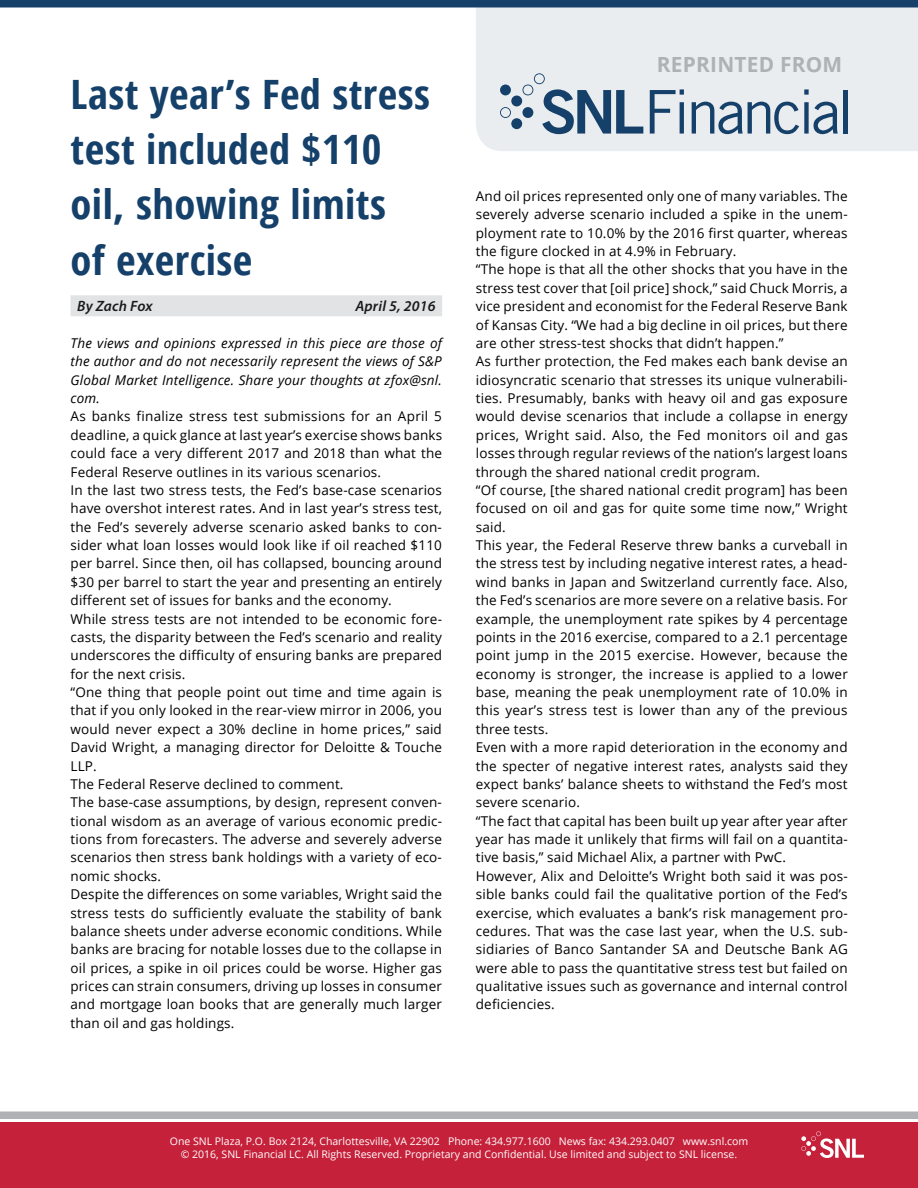
<style>
.page{position:relative;width:918px;height:1188px;background:#fff}
.page>*{position:absolute;margin:0;border:0;box-sizing:border-box;transform-origin:0 0}
.t1{font:700 condensed 40.5px/55.2px "Open Sans";letter-spacing:.01em;color:#15406a;scale:1.05 1}
.t2{font:33px "Myriad Pro";letter-spacing:.095em;color:#fff;scale:2 1}
.t3{font:700 20.85px "Open Sans";letter-spacing:.01em;color:#aeb2b4}
.t4{font:italic 600 15px "Myriad Pro";letter-spacing:.015em;color:#1a1a1a}
.t5{font:13.5px/18.3px "Open Sans";letter-spacing:.01em;color:#000}
.t6{font:italic 13.5px/18.3px "Open Sans";letter-spacing:.01em;color:#000;text-align:justify}
.t7{font:10.5px/12.6px "Open Sans";color:#fff;text-align:center}
</style>
<div class="page">
<div style="left:476px;top:8px;width:442px;height:143px;background:#eaedf0"></div>
<div style="left:0;top:0;width:918px;height:8px;background:#15406a"></div>
<div style="left:511px;top:118px;width:11px;height:11px;background:#15406a;border-radius:50%"></div>
<div style="left:511px;top:96px;width:11px;height:10px;background:#15406a;border-radius:50%"></div>
<div style="left:500px;top:85px;width:11px;height:10px;background:#15406a;border-radius:50%"></div>
<svg style="left:500px;top:107px;width:11px;height:11px"></svg>
<svg style="left:522px;top:73px;width:121px;height:61px;background:#a8b7c6"></svg>
<svg style="left:650px;top:89px;width:34px;height:45px"></svg>
<svg style="left:680px;top:102px;width:4px;height:32px"></svg>
<svg style="left:692px;top:102px;width:107px;height:32px;background:#9cadbe"></svg>
<svg style="left:804px;top:89px;width:5px;height:6px"></svg>
<div style="left:804px;top:102px;width:5px;height:32px;background:#15406a"></div>
<svg style="left:814px;top:102px;width:24px;height:32px"></svg>
<div style="left:843px;top:90px;width:5px;height:44px;background:#15406a"></div>
<div style="left:0;top:1112px;width:918px;height:7px;background:#aeb2b4"></div>
<div style="left:0;top:1122px;width:918px;height:66px;background:#c5213a"></div>
<svg style="left:801px;top:1131px;width:63px;height:27px"></svg>
<div style="left:71px;top:295px;width:371px;height:21px;background:#e2e3e4"></div>
<h1 class="t1" style="left:71px;top:66px;width:344px">Last year’s Fed stress test included $110 oil, showing limits of exercise</h1>
<p class="t4" style="left:77px;top:297px;width:77px">By Zach Fox</p>
<p class="t4" style="left:355px;top:297px;width:82px">April 5, 2016</p>
<p class="t6" style="left:71px;top:334px;width:373px">The views and opinions expressed in this piece are those of the author and do not necessarily represent the views of S&amp;P Global Market Intelligence. Share your thoughts at zfox@snl. com.</p>
<p class="t5" style="left:71px;top:407px;width:373px">As banks finalize stress test submissions for an April 5 deadline, a quick glance at last year’s exercise shows banks could face a very different 2017 and 2018 than what the Federal Reserve outlines in its various scenarios.<br>In the last two stress tests, the Fed’s base-case scenarios have overshot interest rates. And in last year’s stress test, the Fed’s severely adverse scenario asked banks to con&shy;sider what loan losses would look like if oil reached $110 per barrel. Since then, oil has collapsed, bouncing around $30 per barrel to start the year and presenting an entirely different set of issues for banks and the economy.<br>While stress tests are not intended to be economic fore&shy;casts, the disparity between the Fed’s scenario and reality underscores the difficulty of ensuring banks are prepared for the next crisis.<br>“One thing that people point out time and time again is that if you only looked in the rear-view mirror in 2006, you would never expect a 30% decline in home prices,” said David Wright, a managing director for Deloitte &amp; Touche LLP.<br>The Federal Reserve declined to comment.<br>The base-case assumptions, by design, represent conven&shy;tional wisdom as an average of various economic predic&shy;tions from forecasters. The adverse and severely adverse scenarios then stress bank holdings with a variety of eco&shy;nomic shocks.<br>Despite the differences on some variables, Wright said the stress tests do sufficiently evaluate the stability of bank balance sheets under adverse economic conditions. While banks are bracing for notable losses due to the collapse in oil prices, a spike in oil prices could be worse. Higher gas prices can strain consumers, driving up losses in consumer and mortgage loan books that are generally much larger than oil and gas holdings.</p>
<h3 class="t3" style="left:657px;top:50px;width:187px">REPRINTED FROM</h3>
<p class="t5" style="left:476px;top:187px;width:374px">And oil prices represented only one of many variables. The severely adverse scenario included a spike in the unem&shy;ployment rate to 10.0% by the 2016 first quarter, whereas the figure clocked in at 4.9% in February.<br>“The hope is that all the other shocks that you have in the stress test cover that [oil price] shock,” said Chuck Morris, a vice president and economist for the Federal Reserve Bank of Kansas City. “We had a big decline in oil prices, but there are other stress-test shocks that didn’t happen.”<br>As further protection, the Fed makes each bank devise an idiosyncratic scenario that stresses its unique vulnerabili&shy;ties. Presumably, banks with heavy oil and gas exposure would devise scenarios that include a collapse in energy prices, Wright said. Also, the Fed monitors oil and gas losses through regular reviews of the nation’s largest loans through the shared national credit program.<br>“Of course, [the shared national credit program] has been focused on oil and gas for quite some time now,” Wright said.<br>This year, the Federal Reserve threw banks a curveball in the stress test by including negative interest rates, a head&shy;wind banks in Japan and Switzerland currently face. Also, the Fed’s scenarios are more severe on a relative basis. For example, the unemployment rate spikes by 4 percentage points in the 2016 exercise, compared to a 2.1 percentage point jump in the 2015 exercise. However, because the economy is stronger, the increase is applied to a lower base, meaning the peak unemployment rate of 10.0% in this year’s stress test is lower than any of the previous three tests.<br>Even with a more rapid deterioration in the economy and the specter of negative interest rates, analysts said they expect banks’ balance sheets to withstand the Fed’s most severe scenario.<br>“The fact that capital has been built up year after year after year has made it unlikely that firms will fail on a quantita&shy;tive basis,” said Michael Alix, a partner with PwC.<br>However, Alix and Deloitte’s Wright both said it was pos&shy;sible banks could fail the qualitative portion of the Fed’s exercise, which evaluates a bank’s risk management pro&shy;cedures. That was the case last year, when the U.S. sub&shy;sidiaries of Banco Santander SA and Deutsche Bank AG were able to pass the quantitative stress test but failed on qualitative issues such as governance and internal control deficiencies.</p>
<h2 class="t2" style="left:63px;top:1127px;width:328px">http://www.snl.com</h2>
<p class="t7" style="left:170px;top:1135px;width:580px">One SNL Plaza, P.O. Box 2124, Charlottesville, VA 22902 Phone: 434.977.1600 News fax: 434.293.0407 www.snl.com © 2016, SNL Financial LC. All Rights Reserved. Proprietary and Confidential. Use limited and subject to SNL license.</p>
</div>
